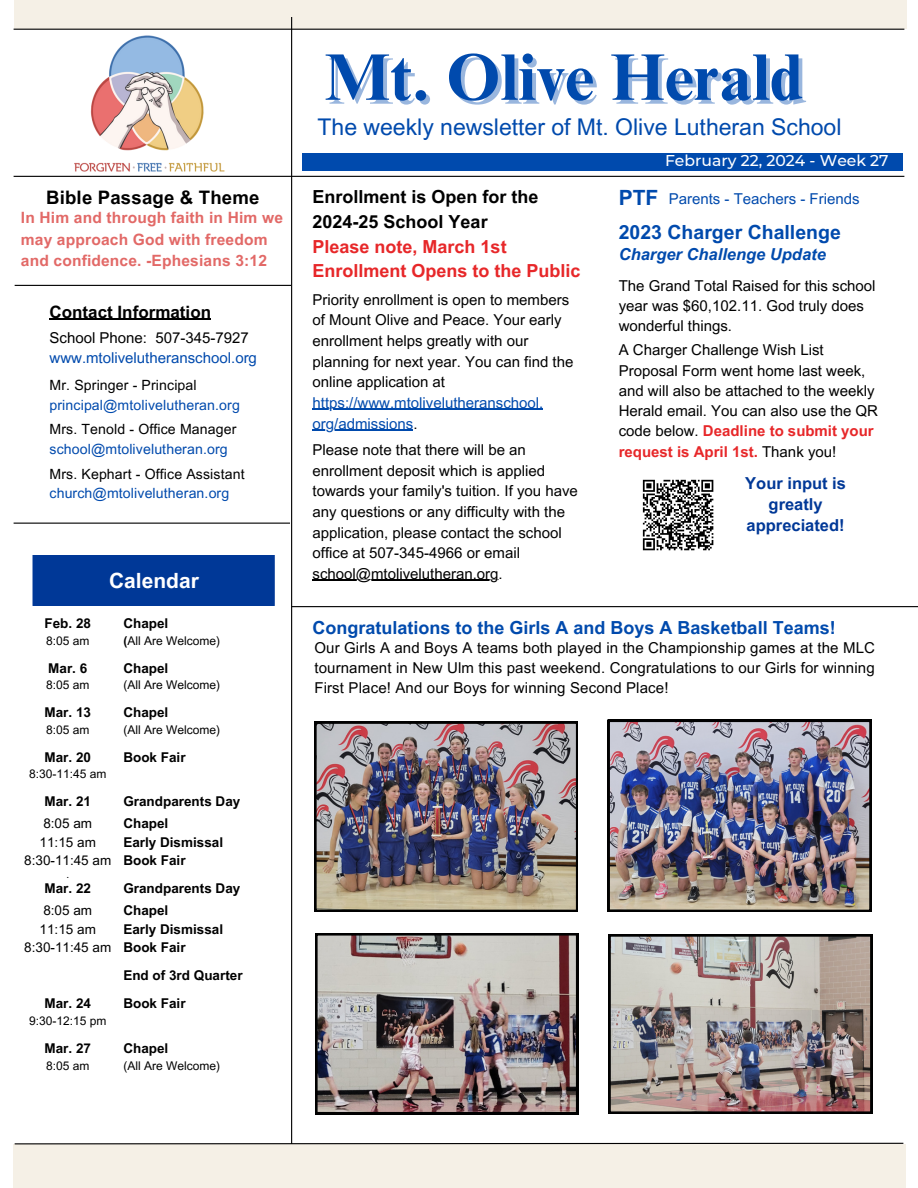
<style>
.page{position:relative;width:918px;height:1188px;background:#fff}
.page>*{position:absolute;margin:0;border:0;box-sizing:border-box;transform-origin:0 0}
.t1{font:700 66px "Times NRMT Pro";color:#004aad}
.t2{font:22.95px "Arial MT Pro";color:#004aad}
.t3{font:700 21px "Arial MT Pro";color:#fff}
.t4{font:700 21px "Arial MT Pro";color:#004aad}
.t5{font:700 19.5px "Arial MT Pro";color:#004aad}
.t6{font:700 18.6px "Arial MT Pro";letter-spacing:.01em;color:#000}
.t7{font:700 18px/24.8px "Arial MT Pro";color:#e72729}
.t8{font:700 18px "Arial MT Pro";color:#004aad}
.t9{font:700 16.95px "Arial MT Pro";color:#000}
.t10{font:700 16.5px/21.3px "Arial MT Pro";color:#003897;text-align:center}
.t11{font:italic 700 16.5px "Arial MT Pro";color:#004aad}
.t12{font:700 15.6px/21.3px "Arial MT Pro";letter-spacing:.01em;color:#e26967}
.t13{font:500 15.6px "Montserrat";color:#fff}
.t14{font:15px/20.2px "Arial MT Pro";color:#000}
.t15{font:15px "Arial MT Pro";color:#004aad}
.t16{font:14.1px/19.6px "Arial MT Pro";letter-spacing:.01em;color:#004aad}
.t17{font:14.1px/19.6px "Arial MT Pro";letter-spacing:.01em;color:#000}
.t18{font:700 13.5px "Arial MT Pro";color:#000}
.t19{font:13.5px "Arial MT Pro";color:#000}
.t20{font:12px "Arial MT Pro";color:#000}
.t21{font:700 7.5px "Arial MT Pro";color:#000}
.s1{color:#000}
.s2{color:#004aad}
.s3{font-weight:700}
.s4{font-weight:700;color:#e72729}
</style>
<div class="page">
<div style="left:14px;top:0;width:892px;height:29px;background:#f5f0e6"></div>
<hr style="left:14px;top:29px;width:890px;height:1px;background:#000">
<div style="left:302px;top:153px;width:601px;height:17px;background:#004aad"></div>
<img style="left:50px;top:28px;width:196px;height:148px">
<hr style="left:15px;top:285px;width:276px;height:1px;background:#000">
<svg style="left:607px;top:811px;width:1px;height:55px"></svg>
<hr style="left:291px;top:17px;width:1px;height:1171px;background:#000">
<hr style="left:14px;top:176px;width:890px;height:1px;background:#000">
<hr style="left:14px;top:523px;width:276px;height:1px;background:#000">
<div style="left:14px;top:1144px;width:892px;height:44px;background:#f5f0e6"></div>
<svg style="left:14px;top:1142px;width:890px;height:3px"></svg>
<div style="left:33px;top:555px;width:241px;height:51px;background:#003897"></div>
<svg style="left:642px;top:479px;width:72px;height:72px"></svg>
<hr style="left:292px;top:606px;width:626px;height:1px;background:#000">
<img style="left:314px;top:722px;width:264px;height:190px">
<img style="left:608px;top:720px;width:264px;height:192px">
<img style="left:609px;top:934px;width:263px;height:179px">
<img style="left:315px;top:933px;width:263px;height:181px">
<hr style="left:50px;top:319px;width:161px;height:1px;background:#000">
<hr style="left:313px;top:409px;width:230px;height:1px;background:#004aad">
<hr style="left:313px;top:429px;width:100px;height:1px;background:#004aad">
<hr style="left:313px;top:580px;width:186px;height:1px;background:#000">
<p class="t6" style="left:46px;top:191px;width:215px">Bible Passage &amp; Theme</p>
<p class="t12" style="left:21px;top:209px;width:264px">In Him and through faith in Him we may approach God with freedom and confidence. -Ephesians 3:12</p>
<p class="t9" style="left:50px;top:305px;width:163px">Contact Information</p>
<p class="t14" style="left:50px;top:330px;width:201px">School Phone: 507-345-7927</p>
<p class="t15" style="left:50px;top:352px;width:209px">www.mtolivelutheranschool.org</p>
<p class="t17" style="left:50px;top:377px;width:149px">Mr. Springer - Principal</p>
<p class="t16" style="left:50px;top:397px;width:192px">principal@mtolivelutheran.org</p>
<p class="t16" style="left:50px;top:421px;width:188px"><span class="s1">Mrs. Tenold - Office Manager </span>school@mtolivelutheran.org</p>
<p class="t17" style="left:50px;top:466px;width:197px">Mrs. Kephart - Office Assistant <span class="s2">church@mtolivelutheran.org</span></p>
<p class="t3" style="left:109px;top:573px;width:91px">Calendar</p>
<p class="t18" style="left:45px;top:618px;width:48px">Feb. 28</p>
<p class="t20" style="left:46px;top:636px;width:45px">8:05 am</p>
<p class="t18" style="left:48px;top:663px;width:41px">Mar. 6</p>
<p class="t20" style="left:46px;top:681px;width:45px">8:05 am</p>
<p class="t18" style="left:45px;top:707px;width:48px">Mar. 13</p>
<p class="t20" style="left:46px;top:725px;width:45px">8:05 am</p>
<p class="t18" style="left:45px;top:752px;width:48px">Mar. 20</p>
<p class="t20" style="left:29px;top:770px;width:79px">8:30-11:45 am</p>
<p class="t18" style="left:45px;top:796px;width:48px">Mar. 21</p>
<p class="t19" style="left:43px;top:819px;width:50px">8:05 am</p>
<p class="t19" style="left:40px;top:837px;width:58px">11:15 am</p>
<p class="t19" style="left:24px;top:855px;width:89px">8:30-11:45 am</p>
<p class="t21" style="left:67px;top:872px;width:4px">.</p>
<p class="t18" style="left:45px;top:883px;width:48px">Mar. 22</p>
<p class="t19" style="left:43px;top:906px;width:50px">8:05 am</p>
<p class="t19" style="left:40px;top:924px;width:58px">11:15 am</p>
<p class="t19" style="left:24px;top:942px;width:89px">8:30-11:45 am</p>
<p class="t18" style="left:45px;top:999px;width:48px">Mar. 24</p>
<p class="t20" style="left:29px;top:1017px;width:79px">9:30-12:15 pm</p>
<p class="t18" style="left:45px;top:1043px;width:48px">Mar. 27</p>
<p class="t20" style="left:46px;top:1061px;width:45px">8:05 am</p>
<p class="t18" style="left:123px;top:618px;width:47px">Chapel</p>
<p class="t20" style="left:123px;top:636px;width:98px"><span class="s3">(</span>All Are Welcome)</p>
<p class="t18" style="left:123px;top:663px;width:47px">Chapel</p>
<p class="t20" style="left:123px;top:681px;width:98px">(All Are Welcome)</p>
<p class="t18" style="left:123px;top:707px;width:47px">Chapel</p>
<p class="t20" style="left:123px;top:725px;width:98px">(All Are Welcome)</p>
<p class="t18" style="left:123px;top:752px;width:64px">Book Fair</p>
<p class="t18" style="left:123px;top:796px;width:119px">Grandparents Day</p>
<p class="t18" style="left:123px;top:819px;width:47px">Chapel</p>
<p class="t18" style="left:123px;top:837px;width:101px">Early Dismissal</p>
<p class="t18" style="left:123px;top:855px;width:64px">Book Fair</p>
<p class="t18" style="left:123px;top:883px;width:119px">Grandparents Day</p>
<p class="t18" style="left:123px;top:906px;width:47px">Chapel</p>
<p class="t18" style="left:123px;top:924px;width:101px">Early Dismissal</p>
<p class="t18" style="left:123px;top:942px;width:64px">Book Fair</p>
<p class="t18" style="left:123px;top:970px;width:121px">End of 3rd Quarter</p>
<p class="t18" style="left:123px;top:999px;width:64px">Book Fair</p>
<p class="t18" style="left:123px;top:1043px;width:47px">Chapel</p>
<p class="t20" style="left:123px;top:1061px;width:98px">(All Are Welcome)</p>
<p class="t1" style="left:325px;top:52px;width:480px">Mt. Olive Herald</p>
<p class="t2" style="left:318px;top:118px;width:525px">The weekly newsletter of Mt. Olive Lutheran School</p>
<p class="t7" style="left:313px;top:187px;width:270px"><span class="s1">Enrollment is Open for the<br>2024-25 School Year<br></span>Please note, March 1st<br>Enrollment Opens to the Public</p>
<p class="t14" style="left:313px;top:291px;width:262px;line-height:20.7px">Priority enrollment is open to members of Mount Olive and Peace. Your early enrollment helps greatly with our planning for next year. You can find the online application at</p>
<p class="t15" style="left:313px;top:397px;width:232px">https://www.mtolivelutheranschool.</p>
<p class="t15" style="left:313px;top:418px;width:106px">org/admissions<span class="s1">.</span></p>
<p class="t14" style="left:313px;top:441px;width:267px;line-height:20.7px">Please note that there will be an enrollment deposit which is applied towards your family's tuition. If you have any questions or any difficulty with the application, please contact the school office at 507-345-4966 or email</p>
<p class="t14" style="left:313px;top:565px;width:192px">school@mtolivelutheran.org.</p>
<p class="t13" style="left:665px;top:151px;width:225px">February 22, 2024 - Week 27</p>
<p class="t4" style="left:619px;top:190px;width:41px">PTF</p>
<p class="t15" style="left:669px;top:194px;width:192px">Parents - Teachers - Friends</p>
<p class="t5" style="left:619px;top:225px;width:224px">2023 Charger Challenge</p>
<p class="t11" style="left:619px;top:248px;width:209px">Charger Challenge Update</p>
<p class="t14" style="left:619px;top:277px;width:258px">The Grand Total Raised for this school year was $60,102.11. God truly does wonderful things.</p>
<p class="t14" style="left:619px;top:342px;width:261px">A Charger Challenge Wish List Proposal Form went home last week, and will also be attached to the weekly Herald email. You can also use the QR code below. <span class="s4">Deadline to submit your request is April 1st.</span> Thank you!</p>
<p class="t10" style="left:745px;top:474px;width:102px">Your input is greatly appreciated!</p>
<p class="t8" style="left:313px;top:620px;width:525px">Congratulations to the Girls A and Boys A Basketball Teams!</p>
<p class="t14" style="left:314px;top:639px;width:562px;text-align:justify">Our Girls A and Boys A teams both played in the Championship games at the MLC tournament in New Ulm this past weekend. Congratulations to our Girls for winning First Place! And our Boys for winning Second Place!</p>
</div>
